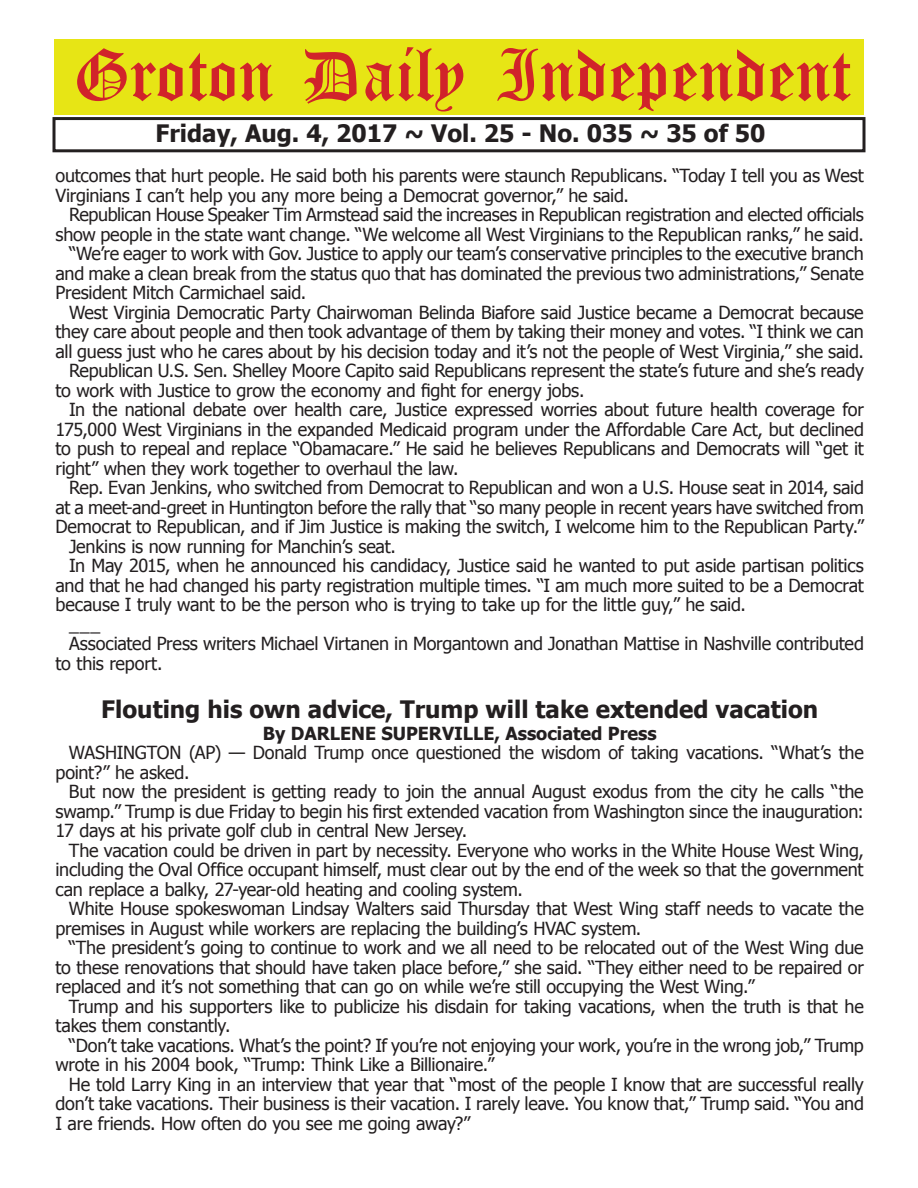
<style>
.page{position:relative;width:918px;height:1188px;background:#fff}
.page>*{position:absolute;margin:0;border:0;box-sizing:border-box;transform-origin:0 0}
.t1{font:54px "Old English Five";color:#d1232a}
.t2{font:700 24px "Tahoma";color:#231f20}
.t3{font:18px/19.5px "Tahoma";letter-spacing:-.015em;color:#231f20}
.t4{font:700 18px "Tahoma";color:#231f20}
</style>
<div class="page">
<div style="left:52px;top:117px;width:814px;height:35px;border:3px solid #231f20"></div>
<div style="left:54px;top:40px;width:810px;height:75px;background:#e7e515"></div>
<h1 class="t1" style="left:73px;top:50px;width:779px">Groton Daily Independent</h1>
<h2 class="t2" style="left:156px;top:116px;width:611px">Friday, Aug. 4, 2017 ~ Vol. 25 - No. 035 ~ 35 of 50</h2>
<p class="t3" style="left:56px;top:165px;width:810px">outcomes that hurt people. He said both his parents were staunch Republicans. “Today I tell you as West<br>Virginians I can’t help you any more being a Democrat governor,” he said.</p>
<p class="t3" style="left:69px;top:204px;width:796px">Republican House Speaker Tim Armstead said the increases in Republican registration and elected officials</p>
<p class="t3" style="left:56px;top:224px;width:810px">show people in the state want change. “We welcome all West Virginians to the Republican ranks,” he said.</p>
<p class="t3" style="left:69px;top:243px;width:796px">“We’re eager to work with Gov. Justice to apply our team’s conservative principles to the executive branch</p>
<p class="t3" style="left:56px;top:263px;width:810px">and make a clean break from the status quo that has dominated the previous two administrations,” Senate</p>
<p class="t3" style="left:56px;top:282px;width:252px">President Mitch Carmichael said.</p>
<p class="t3" style="left:69px;top:302px;width:796px">West Virginia Democratic Party Chairwoman Belinda Biafore said Justice became a Democrat because</p>
<p class="t3" style="left:56px;top:321px;width:810px">they care about people and then took advantage of them by taking their money and votes. “I think we can</p>
<p class="t3" style="left:56px;top:341px;width:810px">all guess just who he cares about by his decision today and it’s not the people of West Virginia,” she said.</p>
<p class="t3" style="left:69px;top:360px;width:797px">Republican U.S. Sen. Shelley Moore Capito said Republicans represent the state’s future and she’s ready</p>
<p class="t3" style="left:56px;top:380px;width:531px">to work with Justice to grow the economy and fight for energy jobs.</p>
<p class="t3" style="left:69px;top:399px;width:796px">In the national debate over health care, Justice expressed worries about future health coverage for</p>
<p class="t3" style="left:56px;top:419px;width:810px">175,000 West Virginians in the expanded Medicaid program under the Affordable Care Act, but declined</p>
<p class="t3" style="left:56px;top:438px;width:810px">to push to repeal and replace “Obamacare.” He said he believes Republicans and Democrats will “get it</p>
<p class="t3" style="left:56px;top:458px;width:404px">right” when they work together to overhaul the law.</p>
<p class="t3" style="left:69px;top:477px;width:797px">Rep. Evan Jenkins, who switched from Democrat to Republican and won a U.S. House seat in 2014, said</p>
<p class="t3" style="left:56px;top:497px;width:810px">at a meet-and-greet in Huntington before the rally that “so many people in recent years have switched from</p>
<p class="t3" style="left:56px;top:516px;width:810px">Democrat to Republican, and if Jim Justice is making the switch, I welcome him to the Republican Party.”</p>
<p class="t3" style="left:69px;top:536px;width:329px">Jenkins is now running for Manchin’s seat.</p>
<p class="t3" style="left:69px;top:555px;width:796px">In May 2015, when he announced his candidacy, Justice said he wanted to put aside partisan politics</p>
<p class="t3" style="left:56px;top:575px;width:810px">and that he had changed his party registration multiple times. “I am much more suited to be a Democrat</p>
<p class="t3" style="left:56px;top:594px;width:692px">because I truly want to be the person who is trying to take up for the little guy,” he said.</p>
<p class="t3" style="left:69px;top:613px;width:33px">___</p>
<p class="t3" style="left:69px;top:633px;width:797px">Associated Press writers Michael Virtanen in Morgantown and Jonathan Mattise in Nashville contributed</p>
<p class="t3" style="left:56px;top:652px;width:108px">to this report.</p>
<h2 class="t2" style="left:101px;top:692px;width:718px">Flouting his own advice, Trump will take extended vacation</h2>
<p class="t4" style="left:263px;top:720px;width:396px">By DARLENE SUPERVILLE, Associated Press</p>
<p class="t3" style="left:55px;top:742px;width:810px;text-indent:14px">WASHINGTON (AP) — Donald Trump once questioned the wisdom of taking vacations. “What’s the point?” he asked.</p>
<p class="t3" style="left:55px;top:781px;width:810px;text-align:justify;text-indent:14px">But now the president is getting ready to join the annual August exodus from the city he calls “the swamp.” Trump is due Friday to begin his first extended vacation from Washington since the inauguration:<br>17 days at his private golf club in central New Jersey.</p>
<p class="t3" style="left:55px;top:839px;width:810px;text-align:justify;text-indent:14px">The vacation could be driven in part by necessity. Everyone who works in the White House West Wing, including the Oval Office occupant himself, must clear out by the end of the week so that the government can replace a balky, 27-year-old heating and cooling system.</p>
<p class="t3" style="left:55px;top:898px;width:810px;text-indent:14px">White House spokeswoman Lindsay Walters said Thursday that West Wing staff needs to vacate the premises in August while workers are replacing the building’s HVAC system.</p>
<p class="t3" style="left:55px;top:937px;width:810px;text-align:justify;text-indent:14px">“The president’s going to continue to work and we all need to be relocated out of the West Wing due to these renovations that should have taken place before,” she said. “They either need to be repaired or replaced and it’s not something that can go on while we’re still occupying the West Wing.”</p>
<p class="t3" style="left:55px;top:995px;width:810px;text-indent:14px">Trump and his supporters like to publicize his disdain for taking vacations, when the truth is that he takes them constantly.</p>
<p class="t3" style="left:55px;top:1034px;width:810px;text-indent:14px">“Don’t take vacations. What’s the point? If you’re not enjoying your work, you’re in the wrong job,” Trump wrote in his 2004 book, “Trump: Think Like a Billionaire.”</p>
<p class="t3" style="left:55px;top:1073px;width:810px;text-align:justify;text-indent:14px">He told Larry King in an interview that year that “most of the people I know that are successful really don’t take vacations. Their business is their vacation. I rarely leave. You know that,” Trump said. “You and I are friends. How often do you see me going away?”</p>
</div>
